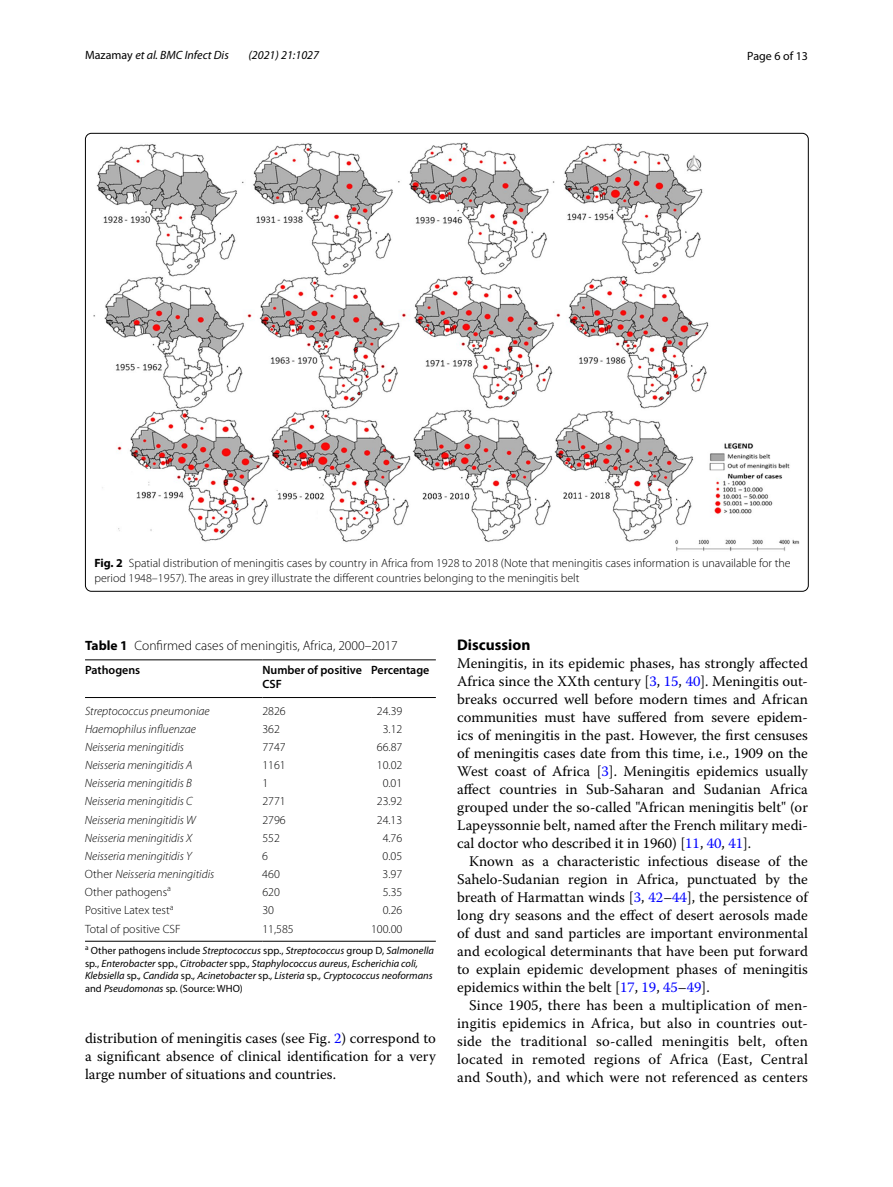
<style>
.page{position:relative;width:893px;height:1187px;background:#fff}
.page>*{position:absolute;margin:0;border:0;box-sizing:border-box;transform-origin:0 0}
.t1{font:700 15.45px "Myriad Pro";color:#000}
.t2{font:14.7px/18px "Warnock Pro";color:#000;text-align:justify}
.t3{font:300 13.5px "Myriad Pro";color:#000}
.t4{font:300 12px/15px "Myriad Pro";color:#000}
.t5{font:italic 300 12px "Myriad Pro";color:#000}
.t6{font:600 12px/13.5px "Myriad Pro";color:#000}
.t7{font:italic 12px "Myriad Pro";color:#000}
.t8{font:12px "Myriad Pro";color:#000}
.t9{font:italic 10.5px/12.8px "Myriad Pro";color:#000}
.s1{font-style:normal}
.s2{font-weight:700}
.s3{color:#00f}
</style>
<div class="page">
<img style="left:94px;top:142px;width:706px;height:409px">
<hr style="left:85px;top:659px;width:177px;height:1px;background:#000">
<hr style="left:85px;top:697px;width:177px;height:1px;background:#000">
<hr style="left:262px;top:659px;width:109px;height:1px;background:#000">
<hr style="left:262px;top:697px;width:109px;height:1px;background:#000">
<hr style="left:371px;top:659px;width:65px;height:1px;background:#000">
<hr style="left:371px;top:697px;width:65px;height:1px;background:#000">
<hr style="left:85px;top:940px;width:177px;height:1px;background:#000">
<hr style="left:262px;top:940px;width:109px;height:1px;background:#000">
<hr style="left:371px;top:940px;width:65px;height:1px;background:#000">
<p class="t7" style="left:85px;top:48px;width:145px"><span class="s1">Mazamay</span> et al. BMC Infect Dis</p>
<p class="t7" style="left:249px;top:48px;width:72px">(2021) 21:1027</p>
<p class="t8" style="left:747px;top:48px;width:62px">Page 6 of 13</p>
<p class="t4" style="left:94px;top:555px;width:698px"><span class="s2">Fig. 2</span> Spatial distribution of meningitis cases by country in Africa from 1928 to 2018 (Note that meningitis cases information is unavailable for the period 1948–1957). The areas in grey illustrate the different countries belonging to the meningitis belt</p>
<p class="t3" style="left:85px;top:638px;width:314px"><span class="s2">Table 1</span> Confirmed cases of meningitis, Africa, 2000–2017</p>
<p class="t6" style="left:85px;top:663px;width:57px">Pathogens</p>
<p class="t6" style="left:262px;top:663px;width:101px">Number of positive<br>CSF</p>
<p class="t6" style="left:371px;top:663px;width:60px">Percentage</p>
<p class="t5" style="left:85px;top:704px;width:126px">Streptococcus pneumoniae</p>
<p class="t4" style="left:262px;top:703px;width:25px">2826</p>
<p class="t4" style="left:377px;top:703px;width:27px">24.39</p>
<p class="t5" style="left:85px;top:722px;width:112px">Haemophilus influenzae</p>
<p class="t4" style="left:262px;top:721px;width:19px">362</p>
<p class="t4" style="left:383px;top:721px;width:21px">3.12</p>
<p class="t5" style="left:85px;top:740px;width:100px">Neisseria meningitidis</p>
<p class="t4" style="left:262px;top:739px;width:25px">7747</p>
<p class="t4" style="left:377px;top:739px;width:27px">66.87</p>
<p class="t5" style="left:85px;top:758px;width:109px">Neisseria meningitidis A</p>
<p class="t4" style="left:262px;top:757px;width:25px">1161</p>
<p class="t4" style="left:377px;top:757px;width:27px">10.02</p>
<p class="t5" style="left:85px;top:776px;width:108px">Neisseria meningitidis B</p>
<p class="t4" style="left:262px;top:776px;width:7px">1</p>
<p class="t4" style="left:383px;top:776px;width:21px">0.01</p>
<p class="t5" style="left:85px;top:795px;width:109px">Neisseria meningitidis C</p>
<p class="t4" style="left:262px;top:794px;width:25px">2771</p>
<p class="t4" style="left:377px;top:794px;width:27px">23.92</p>
<p class="t5" style="left:85px;top:813px;width:112px">Neisseria meningitidis W</p>
<p class="t4" style="left:262px;top:812px;width:25px">2796</p>
<p class="t4" style="left:377px;top:812px;width:27px">24.13</p>
<p class="t5" style="left:85px;top:831px;width:109px">Neisseria meningitidis X</p>
<p class="t4" style="left:262px;top:830px;width:19px">552</p>
<p class="t4" style="left:383px;top:830px;width:21px">4.76</p>
<p class="t5" style="left:85px;top:849px;width:108px">Neisseria meningitidis Y</p>
<p class="t4" style="left:262px;top:848px;width:7px">6</p>
<p class="t4" style="left:383px;top:848px;width:21px">0.05</p>
<p class="t5" style="left:85px;top:867px;width:131px"><span class="s1">Other</span> Neisseria meningitidis</p>
<p class="t4" style="left:262px;top:866px;width:19px">460</p>
<p class="t4" style="left:383px;top:866px;width:21px">3.97</p>
<p class="t4" style="left:85px;top:884px;width:88px">Other pathogens<sup>a</sup></p>
<p class="t4" style="left:262px;top:884px;width:19px">620</p>
<p class="t4" style="left:383px;top:884px;width:21px">5.35</p>
<p class="t4" style="left:85px;top:903px;width:90px">Positive Latex test<sup>a</sup></p>
<p class="t4" style="left:262px;top:903px;width:13px">30</p>
<p class="t4" style="left:383px;top:903px;width:21px">0.26</p>
<p class="t4" style="left:85px;top:921px;width:97px">Total of positive CSF</p>
<p class="t4" style="left:262px;top:921px;width:33px">11,585</p>
<p class="t4" style="left:371px;top:921px;width:33px">100.00</p>
<p class="t9" style="left:85px;top:943px;width:350px"><sup>a</sup> <span class="s1">Other pathogens include</span> Streptococcus <span class="s1">spp.,</span> Streptococcus <span class="s1">group D,</span> Salmonella <span class="s1">sp.,</span> Enterobacter <span class="s1">spp.,</span> Citrobacter <span class="s1">spp.</span>, Staphylococcus aureus<span class="s1">,</span> Escherichia coli, Klebsiella <span class="s1">sp.</span>, Candida <span class="s1">sp</span>., Acinetobacter <span class="s1">sp.</span>, Listeria <span class="s1">sp</span>., Cryptococcus neoformans <span class="s1">and</span> Pseudomonas <span class="s1">sp. (Source: WHO)</span></p>
<p class="t2" style="left:85px;top:1029px;width:352px">distribution of meningitis cases (see Fig. <span class="s3">2</span>) correspond to a significant absence of clinical identification for a very large number of situations and countries.</p>
<p class="t1" style="left:457px;top:634px;width:75px">Discussion</p>
<p class="t2" style="left:457px;top:654px;width:352px">Meningitis, in its epidemic phases, has strongly affected Africa since the XXth century [<span class="s3">3</span>, <span class="s3">15</span>, <span class="s3">40</span>]. Meningitis out&shy;breaks occurred well before modern times and African communities must have suffered from severe epidem&shy;ics of meningitis in the past. However, the first censuses of meningitis cases date from this time, i.e., 1909 on the West coast of Africa [<span class="s3">3</span>]. Meningitis epidemics usually affect countries in Sub-Saharan and Sudanian Africa grouped under the so-called "African meningitis belt" (or Lapeyssonnie belt, named after the French military medi&shy;cal doctor who described it in 1960) [<span class="s3">11</span>, <span class="s3">40</span>, <span class="s3">41</span>].</p>
<p class="t2" style="left:457px;top:852px;width:352px;text-indent:12px">Known as a characteristic infectious disease of the Sahelo-Sudanian region in Africa, punctuated by the breath of Harmattan winds [<span class="s3">3</span>, <span class="s3">42</span>–<span class="s3">44</span>], the persistence of long dry seasons and the effect of desert aerosols made of dust and sand particles are important environmental and ecological determinants that have been put forward to explain epidemic development phases of meningitis epidemics within the belt [<span class="s3">17</span>, <span class="s3">19</span>, <span class="s3">45</span>–<span class="s3">49</span>].</p>
<p class="t2" style="left:457px;top:996px;width:352px;text-indent:12px">Since 1905, there has been a multiplication of men&shy;ingitis epidemics in Africa, but also in countries out&shy;side the traditional so-called meningitis belt, often located in remoted regions of Africa (East, Central and South), and which were not referenced as centers</p>
</div>
